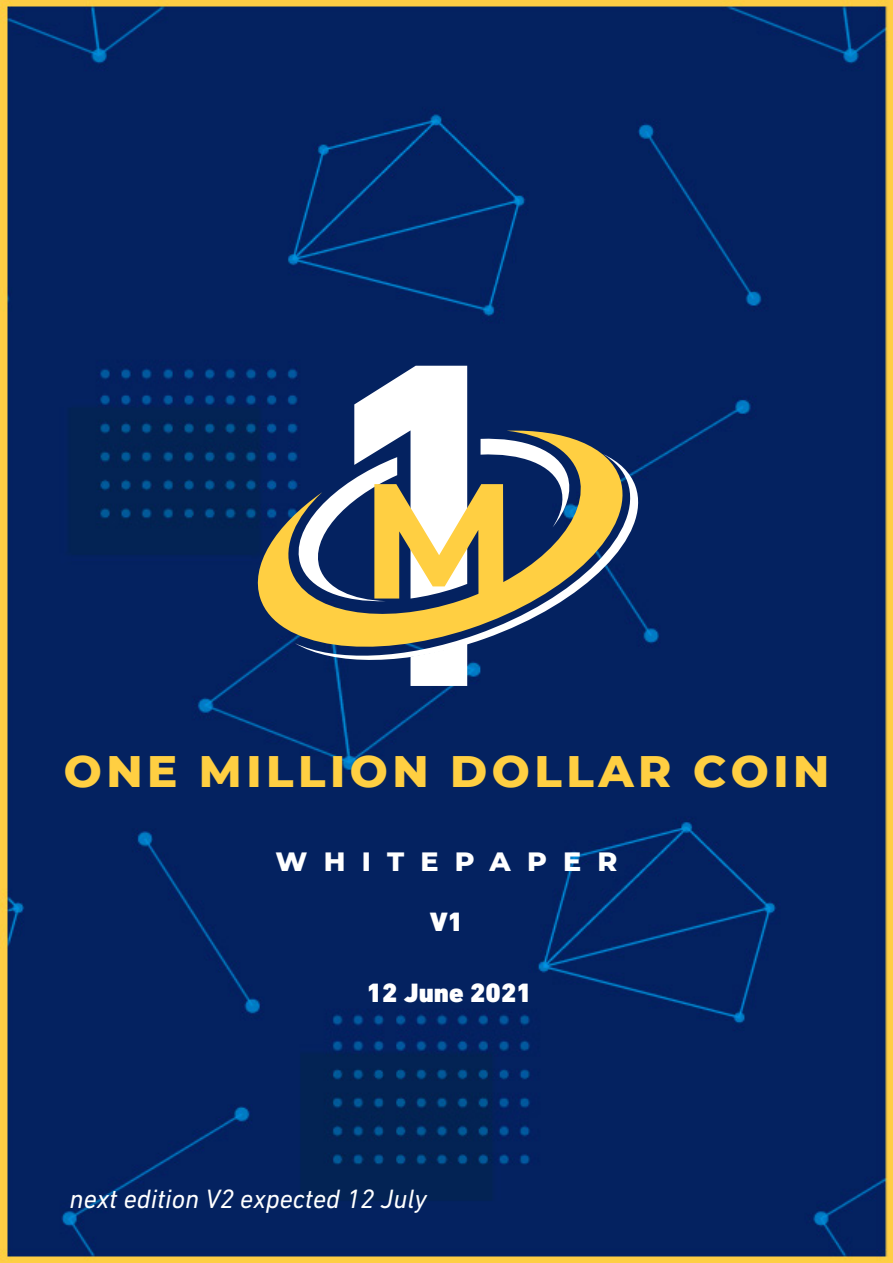
<style>
.page{position:relative;width:893px;height:1263px;background:#fff}
.page>*{position:absolute;margin:0;border:0;box-sizing:border-box;transform-origin:0 0}
.t1{font:800 45px "Montserrat";letter-spacing:.1em;color:#ffcf42}
.t2{font:italic 27px "DIN Next LT Pro";color:#fff}
.t3{font:900 27px "DIN Next LT Pro";color:#fff}
.t4{font:800 27px "Montserrat";letter-spacing:.6em;color:#fff}
</style>
<div class="page">
<img style="left:0;top:0;width:893px;height:1263px">
<svg style="left:295px;top:454px;width:358px;height:212px;background:#062766"></svg>
<svg style="left:249px;top:429px;width:387px;height:233px;background:#666a5f"></svg>
<svg style="left:411px;top:643px;width:56px;height:43px"></svg>
<svg style="left:289px;top:366px;width:284px;height:236px"></svg>
<p class="t1" style="left:64px;top:738px;width:767px">ONE MILLION DOLLAR COIN</p>
<p class="t4" style="left:276px;top:841px;width:343px">WHITEPAPER</p>
<p class="t3" style="left:430px;top:905px;width:35px">V1</p>
<p class="t3" style="left:367px;top:977px;width:167px">12 June 2021</p>
<p class="t2" style="left:70px;top:1183px;width:359px">next edition V2 expected 12 July</p>
</div>
